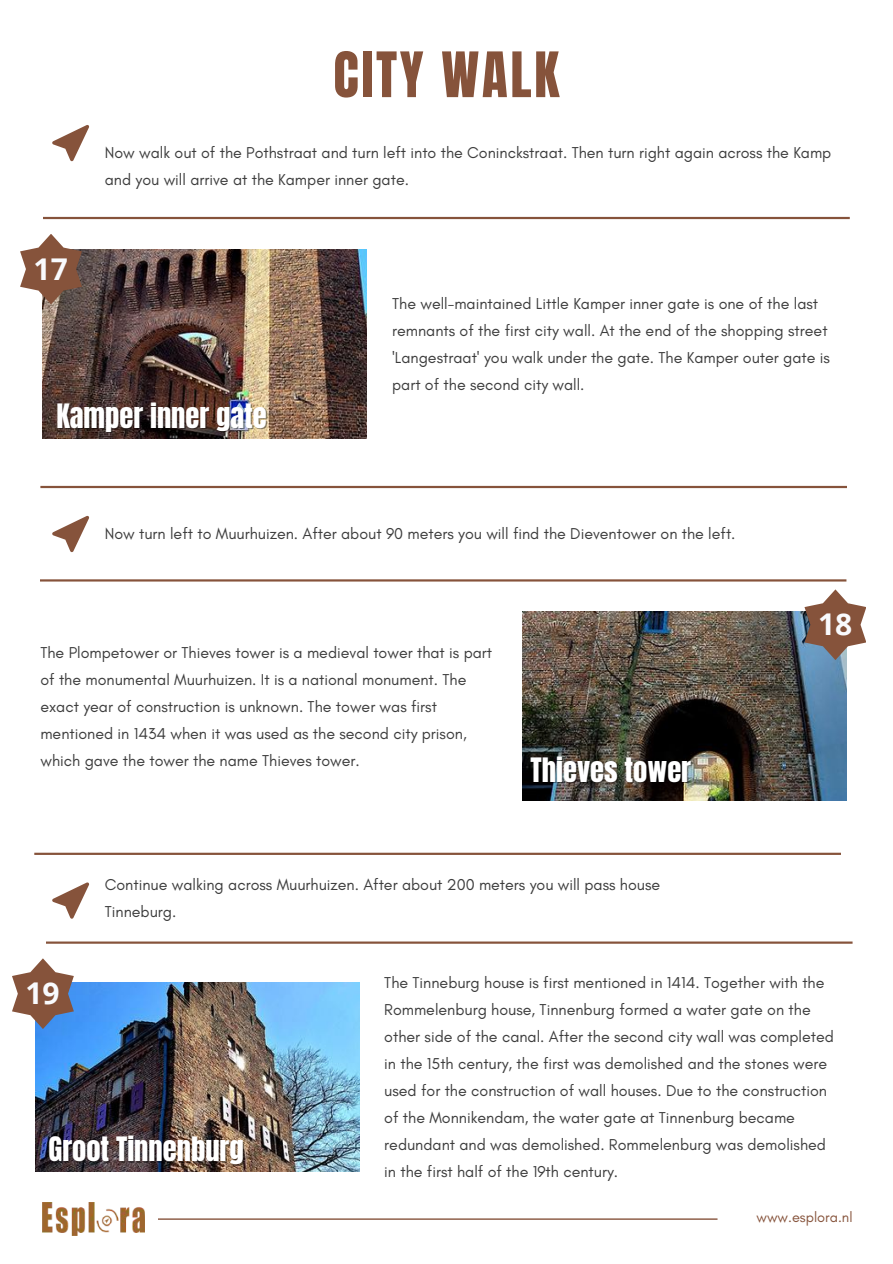
<style>
.page{position:relative;width:893px;height:1264px;background:#fff}
.page>*{position:absolute;margin:0;border:0;box-sizing:border-box;transform-origin:0 0}
.t1{font:53.25px "Anton";letter-spacing:.05em;color:#86533b}
.t2{font:700 30px "Open Sans";color:#f9fafd}
.t3{font:28.5px "Anton";color:#fff}
.t4{font:16.05px/27px "Glacial Indifference";color:#3d3d3d}
.t5{font:14.55px "Glacial Indifference";color:#86533b}
</style>
<div class="page">
<img style="left:522px;top:612px;width:324px;height:188px">
<svg style="left:158px;top:1218px;width:559px;height:1px"></svg>
<hr style="left:43px;top:217px;width:806px;height:2px;background:#86533b">
<hr style="left:40px;top:486px;width:807px;height:2px;background:#86533b">
<img style="left:43px;top:249px;width:324px;height:189px">
<img style="left:43px;top:1202px;width:101px;height:33px">
<svg style="left:46px;top:941px;width:806px;height:2px;background:#a57f6d"></svg>
<img style="left:35px;top:982px;width:324px;height:189px">
<svg style="left:20px;top:234px;width:62px;height:70px"></svg>
<svg style="left:40px;top:579px;width:806px;height:2px;background:#9a6f5b"></svg>
<svg style="left:804px;top:589px;width:62px;height:71px"></svg>
<svg style="left:34px;top:852px;width:807px;height:3px;background:#a57f6d"></svg>
<svg style="left:12px;top:958px;width:62px;height:71px"></svg>
<svg style="left:52px;top:515px;width:37px;height:37px"></svg>
<svg style="left:52px;top:125px;width:37px;height:36px"></svg>
<svg style="left:52px;top:882px;width:37px;height:36px"></svg>
<h1 class="t1" style="left:333px;top:36px;width:227px">CITY WALK</h1>
<h2 class="t2" style="left:34px;top:248px;width:36px">17</h2>
<p class="t4" style="left:105px;top:139px;width:728px">Now walk out of the Pothstraat and turn left into the Coninckstraat. Then turn right again across the Kamp and you will arrive at the Kamper inner gate.</p>
<p class="t4" style="left:392px;top:290px;width:439px">The well-maintained Little Kamper inner gate is one of the last remnants of the first city wall. At the end of the shopping street 'Langestraat' you walk under the gate. The Kamper outer gate is part of the second city wall.</p>
<h3 class="t3" style="left:56px;top:395px;width:212px">Kamper inner gate</h3>
<p class="t4" style="left:105px;top:520px;width:632px">Now turn left to Muurhuizen. After about 90 meters you will find the Dieventower on the left.</p>
<p class="t4" style="left:40px;top:639px;width:453px">The Plompetower or Thieves tower is a medieval tower that is part of the monumental Muurhuizen. It is a national monument. The exact year of construction is unknown. The tower was first mentioned in 1434 when it was used as the second city prison, which gave the tower the name Thieves tower.</p>
<h3 class="t3" style="left:530px;top:749px;width:162px">Thieves tower</h3>
<p class="t4" style="left:105px;top:871px;width:557px">Continue walking across Muurhuizen. After about 200 meters you will pass house<br>Tinneburg.</p>
<h2 class="t2" style="left:818px;top:603px;width:36px">18</h2>
<h2 class="t2" style="left:25px;top:972px;width:36px">19</h2>
<h3 class="t3" style="left:48px;top:1128px;width:197px">Groot Tinnenburg</h3>
<p class="t4" style="left:384px;top:969px;width:451px">The Tinneburg house is first mentioned in 1414. Together with the Rommelenburg house, Tinnenburg formed a water gate on the other side of the canal. After the second city wall was completed in the 15th century, the first was demolished and the stones were used for the construction of wall houses. Due to the construction of the Monnikendam, the water gate at Tinnenburg became redundant and was demolished. Rommelenburg was demolished in the first half of the 19th century.</p>
<p class="t5" style="left:756px;top:1208px;width:97px">www.esplora.nl</p>
</div>
